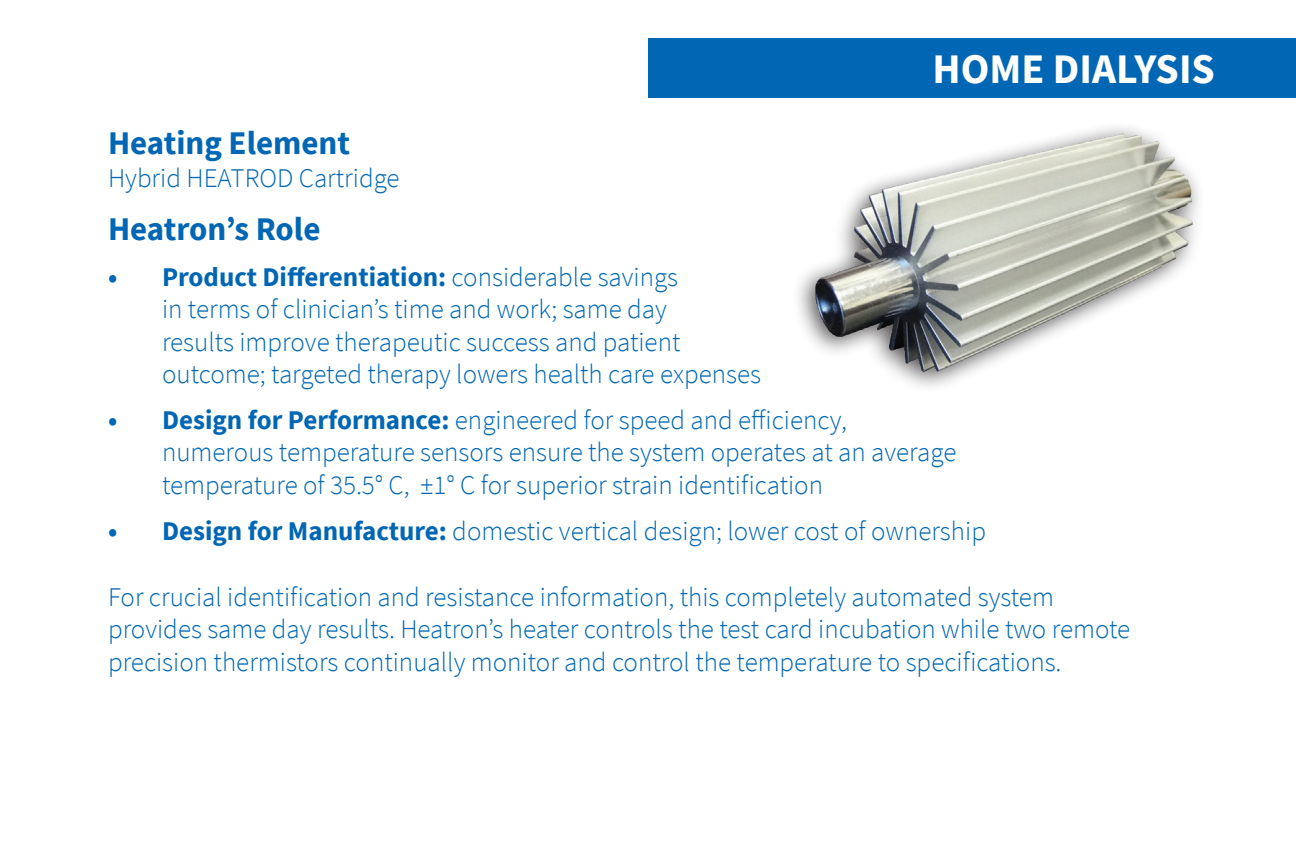
<style>
.page{position:relative;width:1296px;height:864px;background:#fff}
.page>*{position:absolute;margin:0;border:0;box-sizing:border-box;transform-origin:0 0}
.Bold_14pt_left{font:700 42px "Source Sans Pro";color:#fff}
.Bold_11pt_left{font:700 33px "Source Sans Pro";color:#0166b3}
.Main_Font{font:300 27px/32.4px "Source Sans Pro";color:#0166b3}
.Bold_11pt_left-2{font:300 27px "Source Sans Pro";color:#0166b3}
.s1{font-weight:700}
</style>
<div class="page">
<img style="left:810px;top:130px;width:389px;height:249px">
<div style="left:648px;top:38px;width:648px;height:60px;background:#0166b3"></div>
<p class="Bold_14pt_left" style="left:932px;top:41px;width:284px">HOME DIALYSIS</p>
<p class="Bold_11pt_left" style="left:108px;top:121px;width:244px">Heating Element</p>
<p class="Bold_11pt_left-2" style="left:108px;top:161px;width:293px">Hybrid HEATROD Cartridge</p>
<p class="Bold_11pt_left" style="left:108px;top:207px;width:214px">Heatron’s Role</p>
<p class="Main_Font" style="left:162px;top:261px;width:601px;text-indent:-54px"><span class="s1">• Product Differentiation:</span> considerable savings<br>in terms of clinician’s time and work; same day<br>results improve therapeutic success and patient outcome; targeted therapy lowers health care expenses</p>
<p class="Main_Font" style="left:162px;top:404px;width:796px;text-indent:-54px"><span class="s1">• Design for Performance:</span> engineered for speed and efficiency, numerous temperature sensors ensure the system operates at an average temperature of 35.5° C, ±1° C for superior strain identification</p>
<p class="Main_Font" style="left:108px;top:514px;width:880px"><span class="s1">• Design for Manufacture:</span> domestic vertical design; lower cost of ownership</p>
<p class="Main_Font" style="left:108px;top:581px;width:1024px">For crucial identification and resistance information, this completely automated system provides same day results. Heatron’s heater controls the test card incubation while two remote precision thermistors continually monitor and control the temperature to specifications.</p>
</div>
